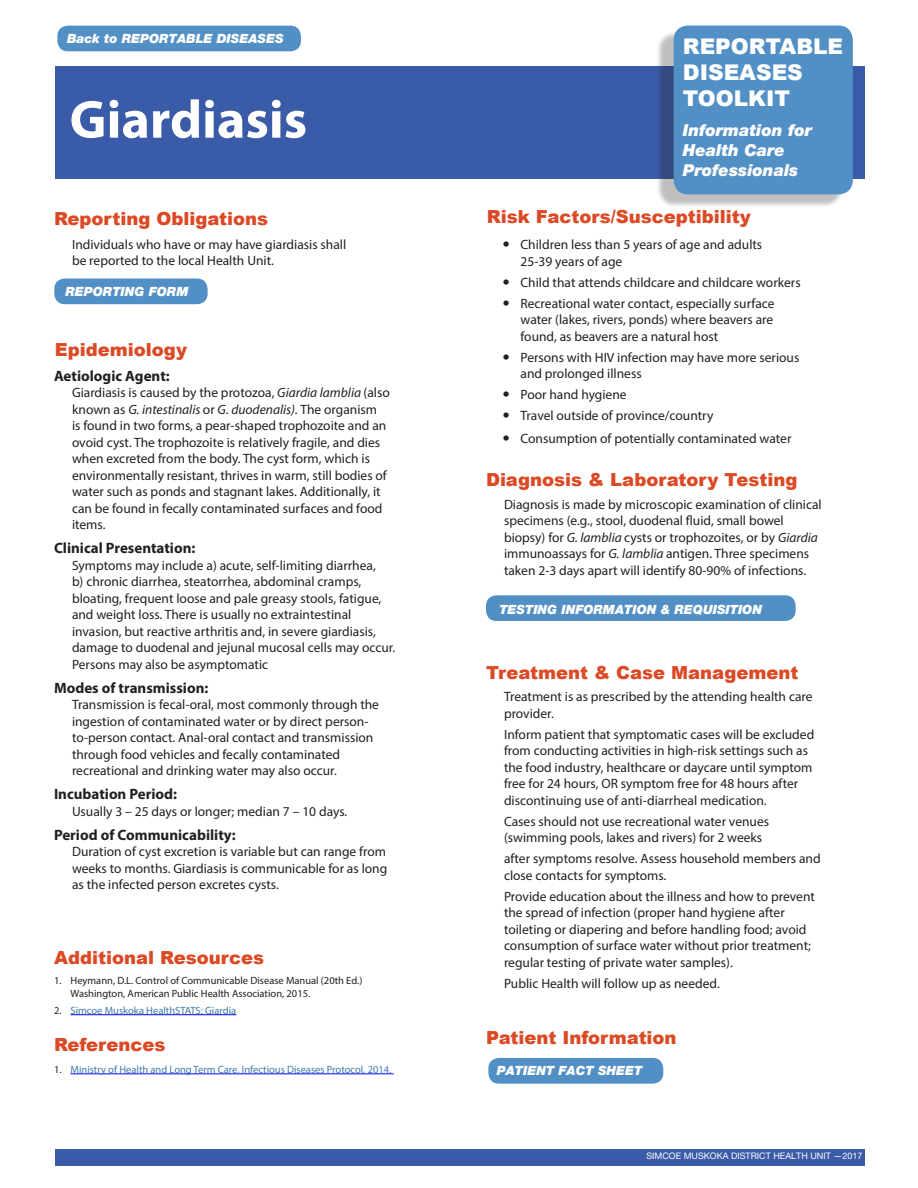
<style>
.page{position:relative;width:918px;height:1188px;background:#fff}
.page>*{position:absolute;margin:0;border:0;box-sizing:border-box;transform-origin:0 0}
.t1{font:700 54px "Myriad Pro";color:#fff}
.t2{font:900 21.6px/26px "Arial";color:#fff}
.section_head{font:900 18px "Arial";color:#dc4925}
.t3{font:italic 900 16.5px/19.8px "Helvetica Neue";color:#fff}
.subhead_sans{font:700 15px "Myriad Pro";color:#231f20}
.body_indented{font:13.5px/16.5px "Myriad Pro";color:#231f20}
.t4{font:italic 900 12.75px "Helvetica Neue";color:#fff}
.t5{font:10.5px/13.5px "Myriad Pro";color:#231f20}
.t6{font:10.5px "Myriad Pro";color:#4079a8}
.footer_date{font:9px "Helvetica Neue";color:#fff}
.s1{font-style:italic}
.s2{color:#231f20}
</style>
<div class="page">
<div style="left:56px;top:67px;width:810px;height:112px;background:#3a5ba7"></div>
<div style="left:656px;top:30px;width:188px;height:179px;background:#231f20;opacity:.29"></div>
<div style="left:674px;top:26px;width:179px;height:168px;background:#528fc5;border-radius:14px"></div>
<div style="left:488px;top:1058px;width:175px;height:26px;background:#528fc5;border-radius:10px"></div>
<div style="left:54px;top:279px;width:154px;height:25px;background:#528fc5;border-radius:10px"></div>
<div style="left:486px;top:595px;width:310px;height:26px;background:#528fc5;border-radius:10px"></div>
<hr style="left:70px;top:1014px;width:166px;height:1px;background:#00f">
<hr style="left:70px;top:1074px;width:324px;height:1px;background:#00f">
<div style="left:56px;top:1149px;width:810px;height:16px;background:#3a5ba7"></div>
<div style="left:57px;top:26px;width:244px;height:25px;background:#528fc5;border-radius:10px"></div>
<p class="t4" style="left:67px;top:31px;width:218px">Back to REPORTABLE DISEASES</p>
<p class="t1" style="left:70px;top:84px;width:239px">Giardiasis</p>
<p class="section_head" style="left:54px;top:205px;width:216px">Reporting Obligations</p>
<p class="body_indented" style="left:72px;top:236px;width:276px">Individuals who have or may have giardiasis shall be reported to the local Health Unit.</p>
<p class="t4" style="left:65px;top:284px;width:125px">REPORTING FORM</p>
<p class="section_head" style="left:55px;top:337px;width:134px">Epidemiology</p>
<p class="subhead_sans" style="left:54px;top:366px;width:117px">Aetiologic Agent:</p>
<p class="body_indented" style="left:72px;top:384px;width:319px">Giardiasis is caused by the protozoa, <span class="s1">Giardia lamblia</span> (also known as <span class="s1">G. intestinalis</span> or <span class="s1">G. duodenalis).</span> The organism<br>is found in two forms, a pear-shaped trophozoite and an ovoid cyst. The trophozoite is relatively fragile, and dies when excreted from the body. The cyst form, which is environmentally resistant, thrives in warm, still bodies of water such as ponds and stagnant lakes. Additionally, it can be found in fecally contaminated surfaces and food items.</p>
<p class="subhead_sans" style="left:54px;top:538px;width:143px">Clinical Presentation:</p>
<p class="body_indented" style="left:72px;top:557px;width:325px">Symptoms may include a) acute, self-limiting diarrhea,<br>b) chronic diarrhea, steatorrhea, abdominal cramps, bloating, frequent loose and pale greasy stools, fatigue, and weight loss. There is usually no extraintestinal invasion, but reactive arthritis and, in severe giardiasis, damage to duodenal and jejunal mucosal cells may occur.<br>Persons may also be asymptomatic</p>
<p class="subhead_sans" style="left:54px;top:678px;width:156px">Modes of transmission:</p>
<p class="body_indented" style="left:72px;top:696px;width:309px">Transmission is fecal-oral, most commonly through the ingestion of contaminated water or by direct person&shy;to-person contact. Anal-oral contact and transmission through food vehicles and fecally contaminated recreational and drinking water may also occur.</p>
<p class="subhead_sans" style="left:54px;top:784px;width:125px">Incubation Period:</p>
<p class="body_indented" style="left:72px;top:803px;width:277px">Usually 3 – 25 days or longer; median 7 – 10 days.</p>
<p class="subhead_sans" style="left:54px;top:825px;width:183px">Period of Communicability:</p>
<p class="body_indented" style="left:72px;top:843px;width:317px;text-align:justify">Duration of cyst excretion is variable but can range from weeks to months. Giardiasis is communicable for as long as the infected person excretes cysts.</p>
<p class="section_head" style="left:54px;top:945px;width:212px">Additional Resources</p>
<p class="t5" style="left:70px;top:973px;width:293px;text-indent:-16px">1. Heymann, D.L. Control of Communicable Disease Manual (20th Ed.)<br>Washington, American Public Health Association, 2015.</p>
<p class="t6" style="left:54px;top:1004px;width:184px"><span class="s2">2.</span> Simcoe Muskoka HealthSTATS: Giardia</p>
<p class="section_head" style="left:54px;top:1031px;width:113px">References</p>
<p class="t6" style="left:54px;top:1063px;width:339px"><span class="s2">1.</span> Ministry of Health and Long Term Care, Infectious Diseases Protocol, 2014.</p>
<h2 class="t2" style="left:683px;top:33px;width:162px">REPORTABLE<br>DISEASES<br>TOOLKIT</h2>
<p class="t3" style="left:683px;top:120px;width:131px">Information for<br>Health Care<br>Professionals</p>
<p class="section_head" style="left:487px;top:203px;width:265px">Risk Factors/Susceptibility</p>
<p class="body_indented" style="left:520px;top:236px;width:243px">Children less than 5 years of age and adults<br>25-39 years of age</p>
<p class="body_indented" style="left:520px;top:274px;width:282px">Child that attends childcare and childcare workers</p>
<p class="body_indented" style="left:520px;top:295px;width:256px;text-align:justify">Recreational water contact, especially surface water (lakes, rivers, ponds) where beavers are found, as beavers are a natural host</p>
<p class="body_indented" style="left:520px;top:349px;width:280px">Persons with HIV infection may have more serious and prolonged illness</p>
<p class="body_indented" style="left:520px;top:386px;width:108px">Poor hand hygiene</p>
<p class="body_indented" style="left:520px;top:407px;width:194px">Travel outside of province/country</p>
<p class="body_indented" style="left:520px;top:430px;width:273px">Consumption of potentially contaminated water</p>
<p class="section_head" style="left:486px;top:466px;width:313px">Diagnosis &amp; Laboratory Testing</p>
<p class="body_indented" style="left:504px;top:496px;width:319px">Diagnosis is made by microscopic examination of clinical specimens (e.g., stool, duodenal fluid, small bowel biopsy) for <span class="s1">G. lamblia</span> cysts or trophozoites, or by <span class="s1">Giardia </span>immunoassays for <span class="s1">G. lamblia</span> antigen. Three specimens taken 2-3 days apart will identify 80-90% of infections.</p>
<p class="t4" style="left:499px;top:602px;width:264px">TESTING INFORMATION &amp; REQUISITION</p>
<p class="section_head" style="left:486px;top:659px;width:314px">Treatment &amp; Case Management</p>
<p class="body_indented" style="left:504px;top:688px;width:310px">Treatment is as prescribed by the attending health care provider.</p>
<p class="body_indented" style="left:504px;top:726px;width:312px">Inform patient that symptomatic cases will be excluded from conducting activities in high-risk settings such as the food industry, healthcare or daycare until symptom free for 24 hours, OR symptom free for 48 hours after discontinuing use of anti-diarrheal medication.</p>
<p class="body_indented" style="left:504px;top:813px;width:267px">Cases should not use recreational water venues (swimming pools, lakes and rivers) for 2 weeks</p>
<p class="body_indented" style="left:504px;top:850px;width:318px">after symptoms resolve. Assess household members and close contacts for symptoms.</p>
<p class="body_indented" style="left:504px;top:888px;width:312px">Provide education about the illness and how to prevent the spread of infection (proper hand hygiene after toileting or diapering and before handling food; avoid consumption of surface water without prior treatment; regular testing of private water samples).</p>
<p class="body_indented" style="left:504px;top:975px;width:217px">Public Health will follow up as needed.</p>
<p class="section_head" style="left:486px;top:1025px;width:192px">Patient Information</p>
<p class="t4" style="left:497px;top:1063px;width:147px">PATIENT FACT SHEET</p>
<p class="footer_date" style="left:646px;top:1150px;width:218px">SIMCOE MUSKOKA DISTRICT HEALTH UNIT —2017</p>
</div>
